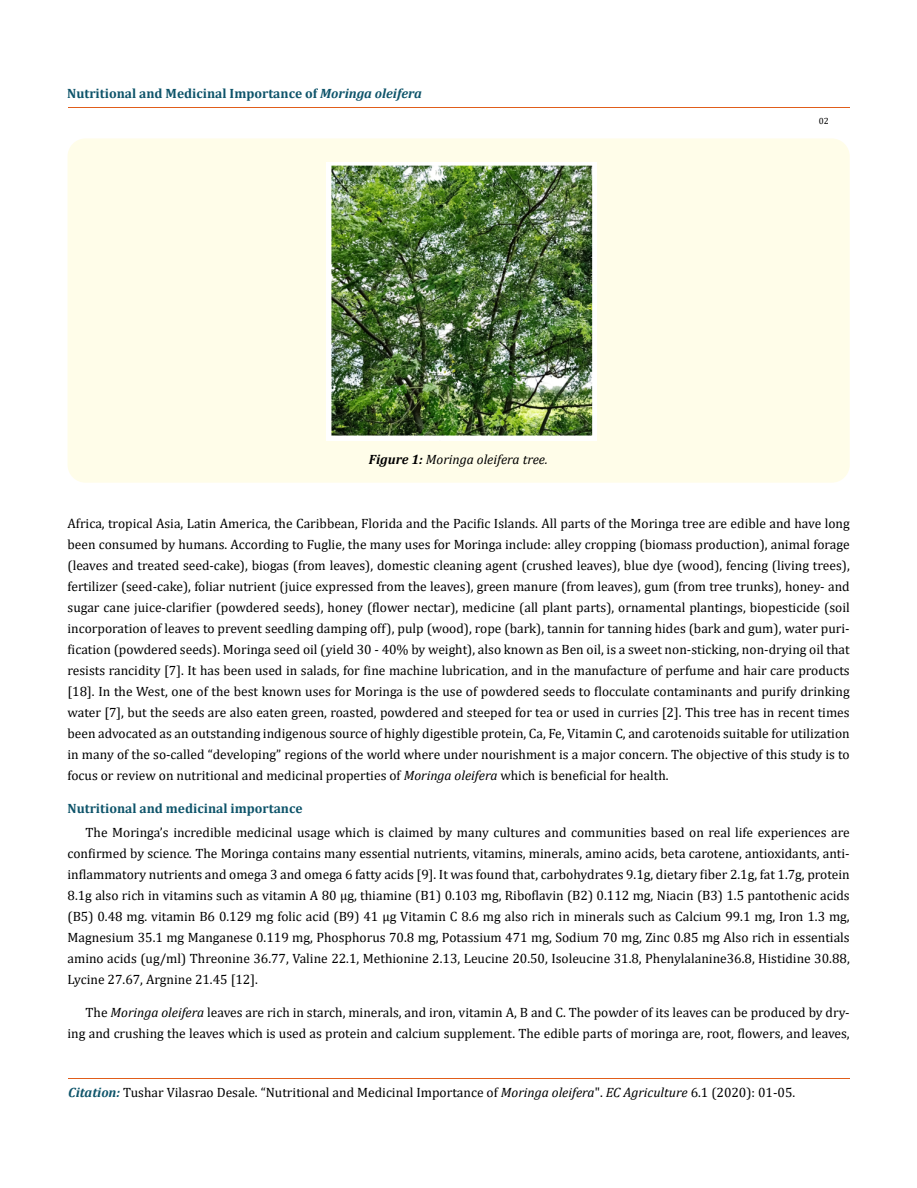
<style>
.page{position:relative;width:917px;height:1188px;background:#fff}
.page>*{position:absolute;margin:0;border:0;box-sizing:border-box;transform-origin:0 0}
.t1{font:13.5px/21px "Cambria";color:#000;text-align:justify}
.t2{font:700 13.5px "Cambria";color:#0e546a}
.t3{font:italic 13.5px "Cambria";color:#000}
.t4{font:9px "Cambria";color:#000}
.s1{font-style:italic}
.s2{font-weight:700}
.s3{font-weight:700;font-style:italic;color:#0e546a}
</style>
<div class="page">
<hr style="left:68px;top:108px;width:781px;height:1px;background:#e05d1a">
<hr style="left:68px;top:1078px;width:781px;height:1px;background:#e05d1a">
<div style="left:68px;top:138px;width:781px;height:345px;background:#fffde9;border-radius:18px"></div>
<img style="left:326px;top:162px;width:271px;height:279px">
<p class="t2" style="left:67px;top:84px;width:356px">Nutritional and Medicinal Importance of <span class="s1">Moringa oleifera</span></p>
<p class="t3" style="left:369px;top:449px;width:180px"><span class="s2">Figure 1:</span> Moringa oleifera tree.</p>
<p class="t4" style="left:819px;top:116px;width:11px">02</p>
<p class="t1" style="left:68px;top:513px;width:783px">Africa, tropical Asia, Latin America, the Caribbean, Florida and the Pacific Islands. All parts of the Moringa tree are edible and have long been consumed by humans. According to Fuglie, the many uses for Moringa include: alley cropping (biomass production), animal forage (leaves and treated seed-cake), biogas (from leaves), domestic cleaning agent (crushed leaves), blue dye (wood), fencing (living trees), fertilizer (seed-cake), foliar nutrient (juice expressed from the leaves), green manure (from leaves), gum (from tree trunks), honey- and sugar cane juice-clarifier (powdered seeds), honey (flower nectar), medicine (all plant parts), ornamental plantings, biopesticide (soil incorporation of leaves to prevent seedling damping off), pulp (wood), rope (bark), tannin for tanning hides (bark and gum), water puri&shy;fication (powdered seeds). Moringa seed oil (yield 30 - 40% by weight), also known as Ben oil, is a sweet non-sticking, non-drying oil that resists rancidity [7]. It has been used in salads, for fine machine lubrication, and in the manufacture of perfume and hair care products [18]. In the West, one of the best known uses for Moringa is the use of powdered seeds to flocculate contaminants and purify drinking water [7], but the seeds are also eaten green, roasted, powdered and steeped for tea or used in curries [2]. This tree has in recent times been advocated as an outstanding indigenous source of highly digestible protein, Ca, Fe, Vitamin C, and carotenoids suitable for utilization in many of the so-called “developing” regions of the world where under nourishment is a major concern. The objective of this study is to focus or review on nutritional and medicinal properties of <span class="s1">Moringa oleifera</span> which is beneficial for health.</p>
<p class="t2" style="left:68px;top:799px;width:236px">Nutritional and medicinal importance</p>
<p class="t1" style="left:68px;top:822px;width:783px;text-indent:18px">The Moringa’s incredible medicinal usage which is claimed by many cultures and communities based on real life experiences are confirmed by science<span class="s1">.</span> The Moringa contains many essential nutrients, vitamins, minerals, amino acids, beta carotene, antioxidants, anti&shy;inflammatory nutrients and omega 3 and omega 6 fatty acids [9]. It was found that, carbohydrates 9.1g, dietary fiber 2.1g, fat 1.7g, protein 8.1g also rich in vitamins such as vitamin A 80 μg, thiamine (B1) 0.103 mg, Riboflavin (B2) 0.112 mg, Niacin (B3) 1.5 pantothenic acids (B5) 0.48 mg. vitamin B6 0.129 mg folic acid (B9) 41 μg Vitamin C 8.6 mg also rich in minerals such as Calcium 99.1 mg, Iron 1.3 mg, Magnesium 35.1 mg Manganese 0.119 mg, Phosphorus 70.8 mg, Potassium 471 mg, Sodium 70 mg, Zinc 0.85 mg Also rich in essentials amino acids (ug/ml) Threonine 36.77, Valine 22.1, Methionine 2.13, Leucine 20.50, Isoleucine 31.8, Phenylalanine36.8, Histidine 30.88, Lycine 27.67, Argnine 21.45 [12].</p>
<p class="t1" style="left:68px;top:1002px;width:783px;text-align:right">The <span class="s1">Moringa oleifera</span> leaves are rich in starch, minerals, and iron, vitamin A, B and C. The powder of its leaves can be produced by dry&shy;ing and crushing the leaves which is used as protein and calcium supplement. The edible parts of moringa are, root, flowers, and leaves,</p>
<p class="t1" style="left:68px;top:1081px;width:728px"><span class="s3">Citation:</span> Tushar Vilasrao Desale. “Nutritional and Medicinal Importance of <span class="s1">Moringa oleifera</span>". <span class="s1">EC Agriculture</span> 6.1 (2020): 01-05.</p>
</div>
